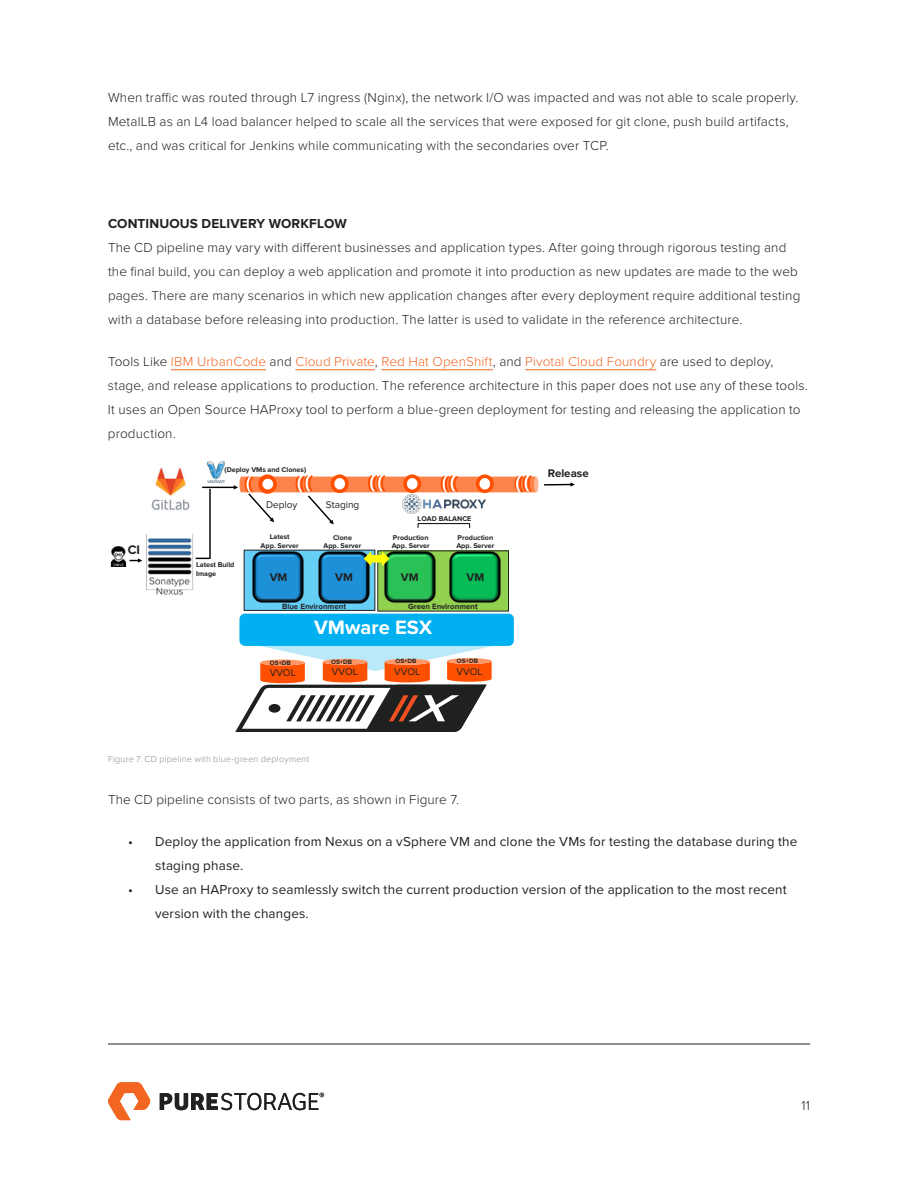
<style>
.page{position:relative;width:918px;height:1188px;background:#fff}
.page>*{position:absolute;margin:0;border:0;box-sizing:border-box;transform-origin:0 0}
.t1{font:700 20.1px "Proxima Nova";color:#fff}
.t2{font:300 13.5px/24px "Proxima Nova";letter-spacing:.01em;color:#212121}
.t3{font:13.5px/24px "Proxima Nova";letter-spacing:.01em;color:#212121}
.t4{font:700 13.5px "Proxima Nova";letter-spacing:.01em;color:#212121}
.t5{font:700 12.9px "Proxima Nova";color:#222}
.t6{font:700 11.55px "Proxima Nova";letter-spacing:.005em;color:#222}
.t7{font:10.05px "Proxima Nova";letter-spacing:.005em;color:#222}
.t8{font:300 9px "Proxima Nova";letter-spacing:.025em;color:#8b8d90}
.t9{font:700 7.95px "Proxima Nova";color:#222}
.t10{font:700 7.2px/8.6px "Proxima Nova";color:#222}
.t11{font:700 6.45px "Proxima Nova";color:#222}
.t12{font:3.6px "Lucida Console";color:#fff}
.s1{color:#f36621}
</style>
<div class="page">
<hr style="left:171px;top:369px;width:95px;height:1px;background:#f36621">
<hr style="left:295px;top:369px;width:80px;height:1px;background:#f36621">
<hr style="left:381px;top:369px;width:112px;height:1px;background:#f36621">
<hr style="left:525px;top:369px;width:131px;height:1px;background:#f36621">
<div style="left:244px;top:550px;width:131px;height:60px;background:#66cff6"></div>
<div style="left:244px;top:550px;width:131px;height:61px;border:1px solid #222"></div>
<div style="left:378px;top:551px;width:131px;height:60px;background:#92d050"></div>
<div style="left:377px;top:550px;width:132px;height:61px;border:1px solid #222"></div>
<div style="left:239px;top:614px;width:275px;height:32px;background:#00b0f0;border-radius:5px"></div>
<img style="left:252px;top:550px;width:53px;height:53px">
<img style="left:317px;top:550px;width:54px;height:54px">
<img style="left:383px;top:550px;width:53px;height:53px">
<img style="left:449px;top:550px;width:53px;height:53px">
<hr style="left:534px;top:477px;width:4px;height:15px;background:#feb493;border-radius:50%">
<svg style="left:235px;top:642px;width:279px;height:90px"></svg>
<div style="left:447px;top:658px;width:45px;height:6px;background:#fe9666;border-radius:50%"></div>
<svg style="left:544px;top:482px;width:31px;height:5px"></svg>
<svg style="left:364px;top:551px;width:26px;height:15px"></svg>
<img style="left:110px;top:547px;width:17px;height:20px">
<svg style="left:130px;top:558px;width:12px;height:5px"></svg>
<img style="left:146px;top:535px;width:50px;height:60px">
<img style="left:207px;top:462px;width:17px;height:12px">
<svg style="left:202px;top:474px;width:334px;height:54px"></svg>
<img style="left:151px;top:467px;width:39px;height:44px">
<hr style="left:209px;top:489px;width:2px;height:70px;background:#000">
<svg style="left:196px;top:558px;width:14px;height:1px"></svg>
<svg style="left:108px;top:1082px;width:43px;height:38px"></svg>
<svg style="left:160px;top:1093px;width:164px;height:17px"></svg>
<hr style="left:108px;top:1044px;width:702px;height:1px;background:#212121">
<p class="t2" style="left:108px;top:86px;width:692px">When traffic was routed through L7 ingress (Nginx), the network I/O was impacted and was not able to scale properly.<br>MetalLB as an L4 load balancer helped to scale all the services that were exposed for git clone, push build artifacts, etc., and was critical for Jenkins while communicating with the secondaries over TCP.</p>
<p class="t4" style="left:108px;top:217px;width:240px">CONTINUOUS DELIVERY WORKFLOW</p>
<p class="t2" style="left:108px;top:236px;width:694px">The CD pipeline may vary with different businesses and application types. After going through rigorous testing and the final build, you can deploy a web application and promote it into production as new updates are made to the web pages. There are many scenarios in which new application changes after every deployment require additional testing with a database before releasing into production. The latter is used to validate in the reference architecture.</p>
<p class="t2" style="left:108px;top:350px;width:701px">Tools Like <span class="s1">IBM UrbanCode</span> and <span class="s1">Cloud Private</span>, <span class="s1">Red Hat OpenShift</span>, and <span class="s1">Pivotal Cloud Foundry</span> are used to deploy, stage, and release applications to production. The reference architecture in this paper does not use any of these tools.<br>It uses an Open Source HAProxy tool to perform a blue-green deployment for testing and releasing the application to production.</p>
<p class="t5" style="left:128px;top:542px;width:14px">CI</p>
<p class="t12" style="left:113px;top:563px;width:12px">{dev}</p>
<p class="t10" style="left:225px;top:465px;width:83px">(Deploy VMs and Clones)</p>
<p class="t10" style="left:196px;top:560px;width:40px">Latest Build<br>Image</p>
<p class="t7" style="left:266px;top:499px;width:33px">Deploy</p>
<p class="t7" style="left:326px;top:499px;width:35px">Staging</p>
<p class="t10" style="left:261px;top:533px;width:40px;text-align:center">Latest<br>App. Server</p>
<p class="t10" style="left:323px;top:533px;width:40px;text-align:center">Clone<br>App. Server</p>
<p class="t10" style="left:418px;top:515px;width:55px">LOAD BALANCE</p>
<p class="t10" style="left:392px;top:533px;width:40px">Production<br>App. Server</p>
<p class="t10" style="left:456px;top:533px;width:40px">Production<br>App. Server</p>
<p class="t6" style="left:270px;top:571px;width:19px">VM</p>
<p class="t6" style="left:335px;top:571px;width:19px">VM</p>
<p class="t6" style="left:401px;top:571px;width:19px">VM</p>
<p class="t6" style="left:467px;top:571px;width:19px">VM</p>
<p class="t9" style="left:282px;top:602px;width:65px">Blue Environment</p>
<p class="t9" style="left:408px;top:602px;width:71px">Green Environment</p>
<h1 class="t1" style="left:314px;top:615px;width:120px">VMware ESX</h1>
<p class="t11" style="left:270px;top:659px;width:22px">OS+DB</p>
<p class="t11" style="left:331px;top:658px;width:22px">OS+DB</p>
<p class="t11" style="left:395px;top:657px;width:22px">OS+DB</p>
<p class="t11" style="left:457px;top:657px;width:22px">OS+DB</p>
<p class="t7" style="left:270px;top:667px;width:28px">VVOL</p>
<p class="t7" style="left:332px;top:666px;width:28px">VVOL</p>
<p class="t7" style="left:394px;top:666px;width:28px">VVOL</p>
<p class="t7" style="left:456px;top:665px;width:28px">VVOL</p>
<p class="t6" style="left:548px;top:466px;width:43px">Release</p>
<p class="t8" style="left:108px;top:754px;width:203px">Figure 7. CD pipeline with blue-green deployment</p>
<p class="t2" style="left:108px;top:788px;width:353px">The CD pipeline consists of two parts, as shown in Figure 7.</p>
<p class="t3" style="left:155px;top:830px;width:644px;text-indent:-27px">• Deploy the application from Nexus on a vSphere VM and clone the VMs for testing the database during the staging phase.</p>
<p class="t3" style="left:155px;top:878px;width:633px;text-indent:-27px">• Use an HAProxy to seamlessly switch the current production version of the application to the most recent version with the changes.</p>
<p class="t2" style="left:801px;top:1094px;width:10px">11</p>
</div>
